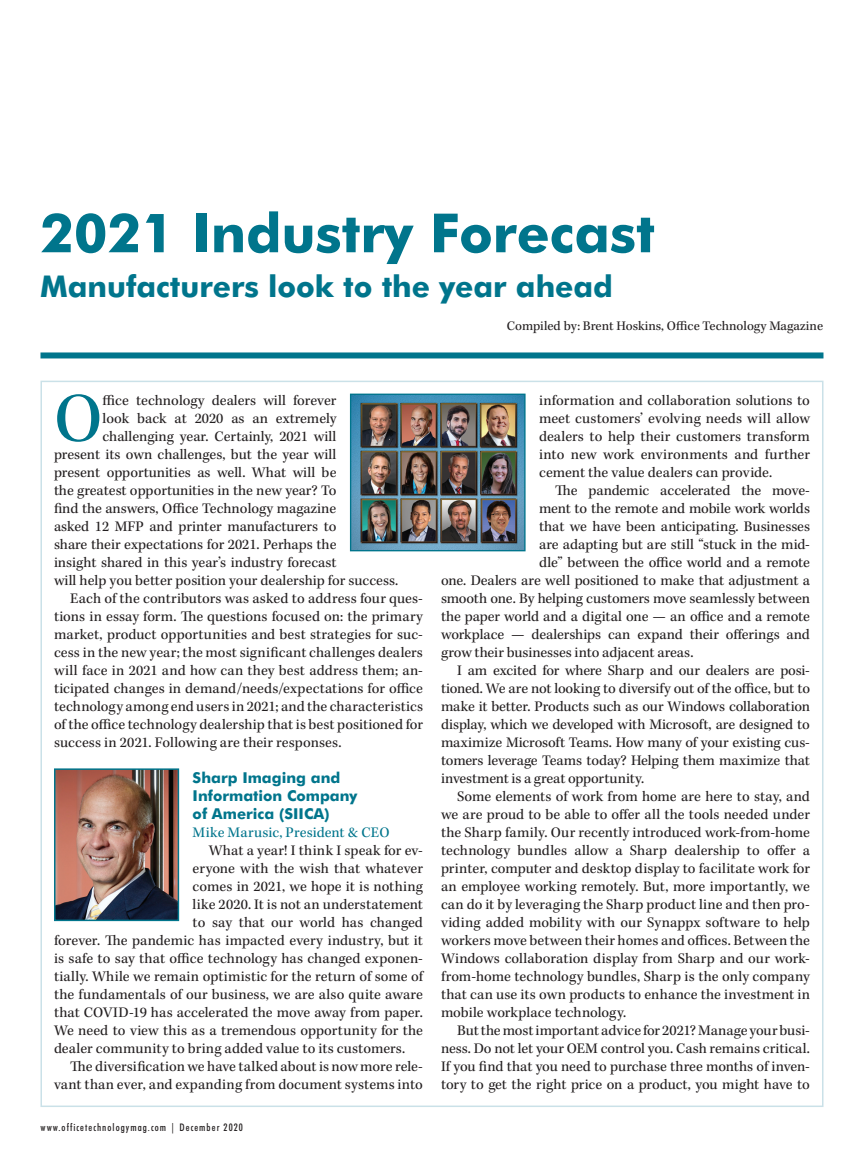
<style>
.page{position:relative;width:864px;height:1161px;background:#fff}
.page>*{position:absolute;margin:0;border:0;box-sizing:border-box;transform-origin:0 0}
.t1{font:71.85px "Kepler Std";color:#00758c}
.t2{font:700 54px "Futura BT";color:#00758c}
.t3{font:700 30px "Futura BT";color:#00758c}
.t4{font:15px/18px "Kepler Std";color:#231f20;text-align:justify}
.t5{font:700 15px/18px "Futura BT";color:#00758c}
.t6{font:15px "Kepler Std";letter-spacing:.01em;color:#00758c}
.t7{font:13.5px "Kepler Std";color:#231f20}
.t8{font:500 condensed 10.5px "Futura BT";letter-spacing:.1em;color:#231f20}
</style>
<div class="page">
<div style="left:40px;top:352px;width:783px;height:6px;background:#00758c"></div>
<img style="left:352px;top:396px;width:172px;height:153px">
<div style="left:350px;top:394px;width:176px;height:157px;border:1px solid #00758c"></div>
<img style="left:57px;top:771px;width:119px;height:147px">
<div style="left:54px;top:768px;width:125px;height:153px;border:2px solid #00758c"></div>
<h2 class="t2" style="left:40px;top:200px;width:616px">2021 Industry Forecast</h2>
<h3 class="t3" style="left:40px;top:268px;width:574px">Manufacturers look to the year ahead</h3>
<p class="t7" style="left:507px;top:318px;width:318px">Compiled by: Brent Hoskins, Office Technology Magazine</p>
<h1 class="t1" style="left:54px;top:378px;width:50px">O</h1>
<p class="t4" style="left:103px;top:392px;width:235px">ffice technology dealers will forever</p>
<p class="t4" style="left:103px;top:410px;width:235px">look back at 2020 as an extremely</p>
<p class="t4" style="left:103px;top:428px;width:235px">challenging year. Certainly, 2021 will</p>
<p class="t4" style="left:54px;top:446px;width:284px">present its own challenges, but the year will</p>
<p class="t4" style="left:54px;top:464px;width:284px">present opportunities as well. What will be</p>
<p class="t4" style="left:54px;top:482px;width:284px">the greatest opportunities in the new year? To</p>
<p class="t4" style="left:54px;top:500px;width:284px">find the answers, Office Technology magazine</p>
<p class="t4" style="left:54px;top:518px;width:284px">asked 12 MFP and printer manufacturers to</p>
<p class="t4" style="left:54px;top:536px;width:284px">share their expectations for 2021. Perhaps the</p>
<p class="t4" style="left:54px;top:554px;width:284px">insight shared in this year’s industry forecast</p>
<p class="t4" style="left:54px;top:572px;width:346px">will help you better position your dealership for success.</p>
<p class="t4" style="left:70px;top:590px;width:354px">Each of the contributors was asked to address four ques-</p>
<p class="t4" style="left:54px;top:608px;width:370px">tions in essay form. The questions focused on: the primary</p>
<p class="t4" style="left:54px;top:626px;width:371px">market, product opportunities and best strategies for suc-</p>
<p class="t4" style="left:54px;top:644px;width:371px">cess in the new year; the most significant challenges dealers</p>
<p class="t4" style="left:54px;top:662px;width:371px">will face in 2021 and how can they best address them; an-</p>
<p class="t4" style="left:54px;top:680px;width:371px">ticipated changes in demand/needs/expectations for office</p>
<p class="t4" style="left:54px;top:698px;width:371px">technology among end users in 2021; and the characteristics</p>
<p class="t4" style="left:54px;top:716px;width:371px">of the office technology dealership that is best positioned for</p>
<p class="t4" style="left:54px;top:734px;width:289px">success in 2021. Following are their responses.</p>
<p class="t5" style="left:193px;top:768px;width:166px">Sharp Imaging and<br>Information Company of America (SIICA)</p>
<p class="t6" style="left:193px;top:824px;width:198px">Mike Marusic, President &amp; CEO</p>
<p class="t4" style="left:209px;top:842px;width:216px">What a year! I think I speak for ev-</p>
<p class="t4" style="left:193px;top:860px;width:232px">eryone with the wish that whatever</p>
<p class="t4" style="left:193px;top:878px;width:232px">comes in 2021, we hope it is nothing</p>
<p class="t4" style="left:193px;top:896px;width:232px">like 2020. It is not an understatement</p>
<p class="t4" style="left:193px;top:914px;width:232px">to say that our world has changed</p>
<p class="t4" style="left:54px;top:932px;width:370px">forever. The pandemic has impacted every industry, but it</p>
<p class="t4" style="left:54px;top:950px;width:371px">is safe to say that office technology has changed exponen-</p>
<p class="t4" style="left:54px;top:968px;width:371px">tially. While we remain optimistic for the return of some of</p>
<p class="t4" style="left:54px;top:986px;width:371px">the fundamentals of our business, we are also quite aware</p>
<p class="t4" style="left:54px;top:1004px;width:370px">that COVID-19 has accelerated the move away from paper.</p>
<p class="t4" style="left:54px;top:1022px;width:371px">We need to view this as a tremendous opportunity for the</p>
<p class="t4" style="left:54px;top:1040px;width:353px">dealer community to bring added value to its customers.</p>
<p class="t4" style="left:70px;top:1058px;width:354px">The diversification we have talked about is now more rele-</p>
<p class="t4" style="left:54px;top:1076px;width:371px">vant than ever, and expanding from document systems into</p>
<p class="t8" style="left:40px;top:1120px;width:204px">www.officetechnologymag.com | December 2020</p>
<p class="t4" style="left:539px;top:392px;width:272px">information and collaboration solutions to meet customers’ evolving needs will allow dealers to help their customers transform into new work environments and further cement the value dealers can provide.</p>
<p class="t4" style="left:555px;top:482px;width:256px">The pandemic accelerated the move-</p>
<p class="t4" style="left:539px;top:500px;width:272px">ment to the remote and mobile work worlds</p>
<p class="t4" style="left:539px;top:518px;width:272px">that we have been anticipating. Businesses</p>
<p class="t4" style="left:539px;top:536px;width:272px">are adapting but are still “stuck in the mid-</p>
<p class="t4" style="left:539px;top:554px;width:272px">dle” between the office world and a remote</p>
<p class="t4" style="left:441px;top:572px;width:371px">one. Dealers are well positioned to make that adjustment a</p>
<p class="t4" style="left:441px;top:590px;width:370px">smooth one. By helping customers move seamlessly between</p>
<p class="t4" style="left:441px;top:608px;width:371px">the paper world and a digital one — an office and a remote</p>
<p class="t4" style="left:441px;top:626px;width:370px">workplace — dealerships can expand their offerings and</p>
<p class="t4" style="left:441px;top:644px;width:254px">grow their businesses into adjacent areas.</p>
<p class="t4" style="left:457px;top:662px;width:354px">I am excited for where Sharp and our dealers are posi-</p>
<p class="t4" style="left:441px;top:680px;width:371px">tioned. We are not looking to diversify out of the office, but to</p>
<p class="t4" style="left:441px;top:698px;width:371px">make it better. Products such as our Windows collaboration</p>
<p class="t4" style="left:441px;top:716px;width:370px">display, which we developed with Microsoft, are designed to</p>
<p class="t4" style="left:441px;top:734px;width:371px">maximize Microsoft Teams. How many of your existing cus-</p>
<p class="t4" style="left:441px;top:752px;width:371px">tomers leverage Teams today? Helping them maximize that</p>
<p class="t4" style="left:441px;top:770px;width:205px">investment is a great opportunity.</p>
<p class="t4" style="left:457px;top:788px;width:354px">Some elements of work from home are here to stay, and</p>
<p class="t4" style="left:441px;top:806px;width:370px">we are proud to be able to offer all the tools needed under</p>
<p class="t4" style="left:441px;top:824px;width:371px">the Sharp family. Our recently introduced work-from-home</p>
<p class="t4" style="left:441px;top:842px;width:371px">technology bundles allow a Sharp dealership to offer a</p>
<p class="t4" style="left:441px;top:860px;width:371px">printer, computer and desktop display to facilitate work for</p>
<p class="t4" style="left:441px;top:878px;width:370px">an employee working remotely. But, more importantly, we</p>
<p class="t4" style="left:441px;top:896px;width:371px">can do it by leveraging the Sharp product line and then pro-</p>
<p class="t4" style="left:441px;top:914px;width:371px">viding added mobility with our Synappx software to help</p>
<p class="t4" style="left:441px;top:932px;width:371px">workers move between their homes and offices. Between the</p>
<p class="t4" style="left:441px;top:950px;width:371px">Windows collaboration display from Sharp and our work-</p>
<p class="t4" style="left:441px;top:968px;width:371px">from-home technology bundles, Sharp is the only company</p>
<p class="t4" style="left:441px;top:986px;width:371px">that can use its own products to enhance the investment in</p>
<p class="t4" style="left:441px;top:1004px;width:187px">mobile workplace technology.</p>
<p class="t4" style="left:457px;top:1022px;width:354px">But the most important advice for 2021? Manage your busi-</p>
<p class="t4" style="left:441px;top:1040px;width:370px">ness. Do not let your OEM control you. Cash remains critical.</p>
<p class="t4" style="left:441px;top:1058px;width:371px">If you find that you need to purchase three months of inven-</p>
<p class="t4" style="left:441px;top:1076px;width:370px">tory to get the right price on a product, you might have to</p>
</div>
